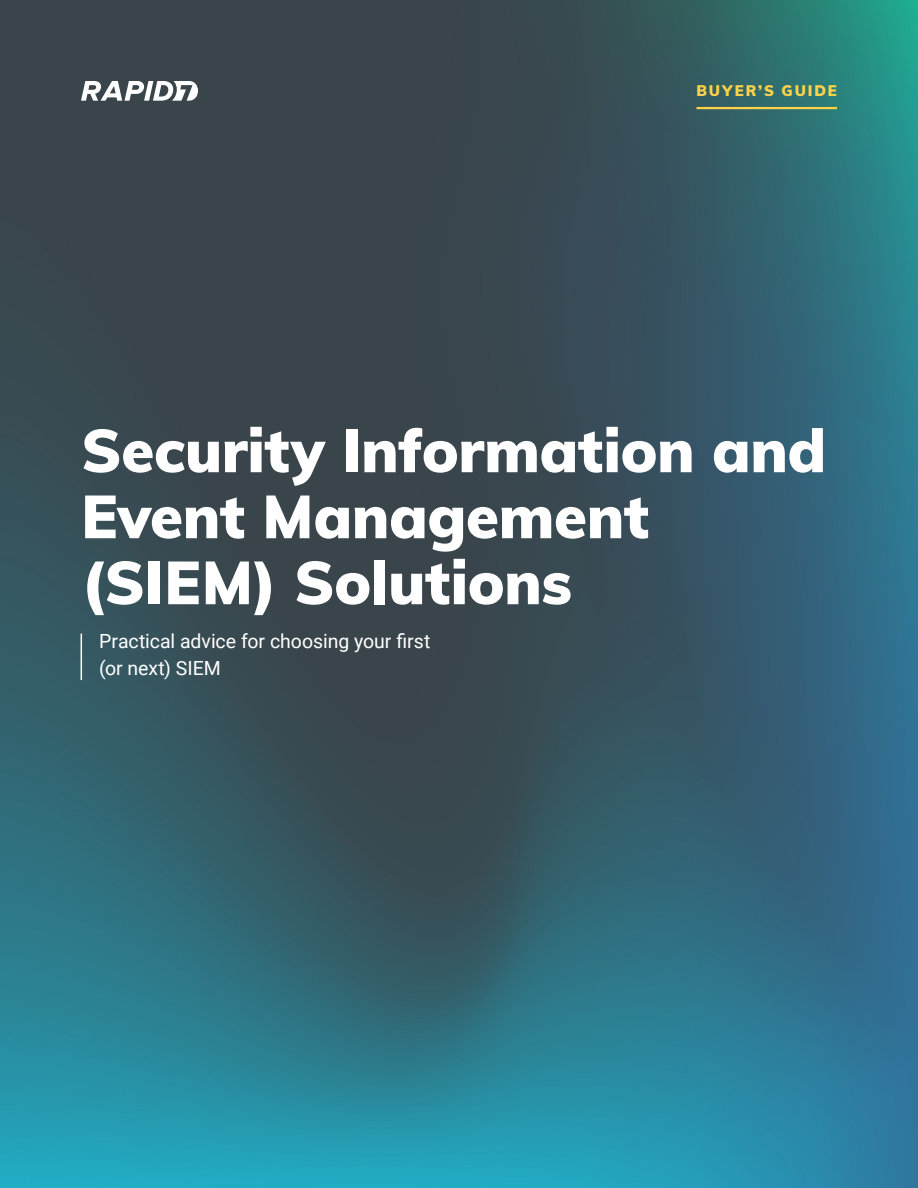
<style>
.page{position:relative;width:918px;height:1188px;background:#fff}
.page>*{position:absolute;margin:0;border:0;box-sizing:border-box;transform-origin:0 0}
.Cover_Title___White{font:900 60px/66px "Muli";letter-spacing:-.005em;color:#fff}
.Cover_Subheadline{font:19.5px/27px "Roboto";color:#fff}
.t1{font:900 15px "Muli";letter-spacing:.125em;color:#ffd348}
</style>
<div class="page">
<img style="left:0;top:0;width:918px;height:1188px">
<hr style="left:697px;top:107px;width:140px;height:2px;background:#ffd348">
<hr style="left:81px;top:634px;width:1px;height:46px;background:#fff">
<svg style="left:81px;top:81px;width:117px;height:20px"></svg>
<p class="t1" style="left:697px;top:80px;width:142px">BUYER’S GUIDE</p>
<p class="Cover_Title___White" style="left:81px;top:415px;width:746px">Security Information and<br>Event Management (SIEM) Solutions</p>
<p class="Cover_Subheadline" style="left:99px;top:627px;width:333px">Practical advice for choosing your first (or next) SIEM</p>
</div>
